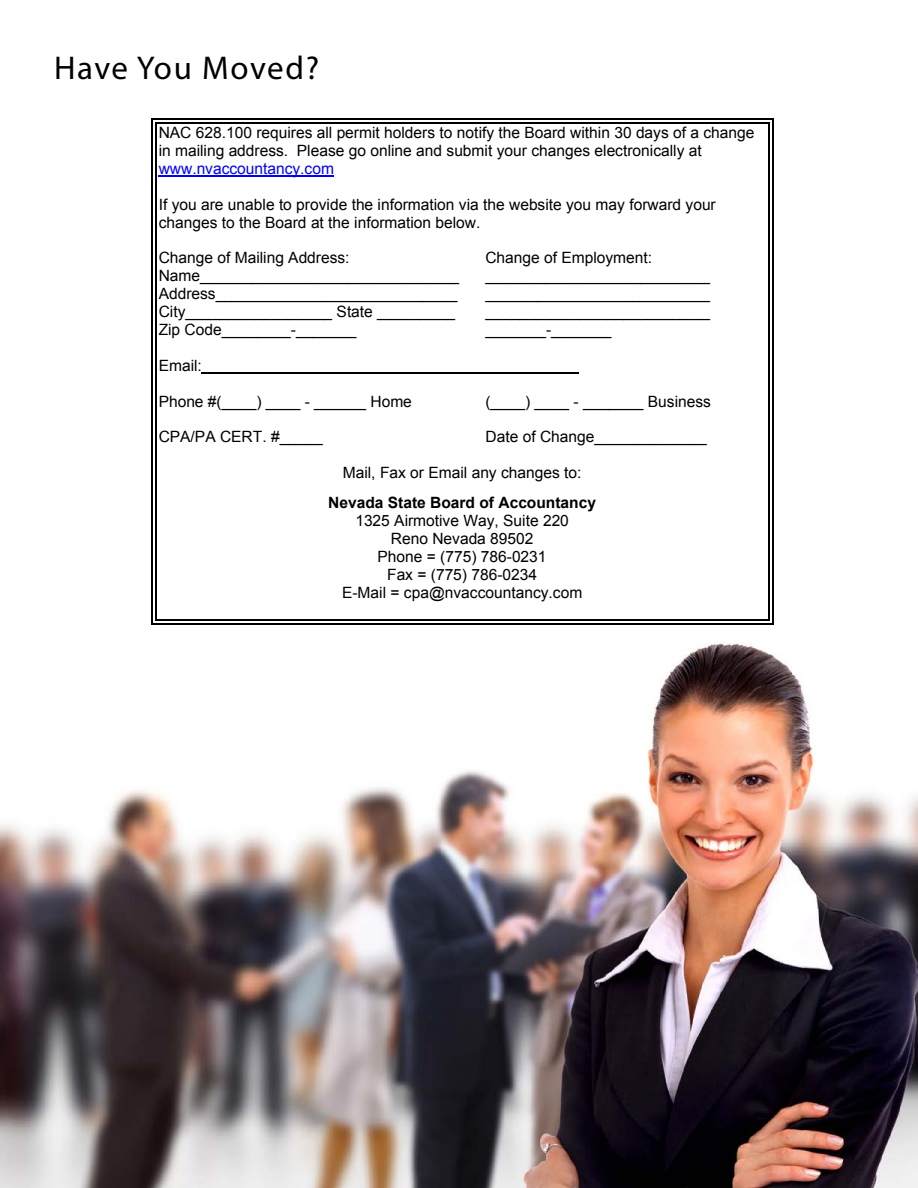
<style>
.page{position:relative;width:918px;height:1188px;background:#fff}
.page>*{position:absolute;margin:0;border:0;box-sizing:border-box;transform-origin:0 0}
.t1{font:33px "Myriad Pro";letter-spacing:.045em;color:#000}
.t2{font:15.6px/17.9px "Arial";color:#000}
.t3{font:700 15.6px "Arial";color:#000}
.t4{font:15.6px "Arial";color:#00f}
</style>
<div class="page">
<img style="left:0;top:594px;width:918px;height:594px">
<hr style="left:157px;top:118px;width:611px;height:2px;background:#000">
<hr style="left:157px;top:122px;width:611px;height:2px;background:#000">
<hr style="left:159px;top:176px;width:175px;height:1px;background:#00f">
<hr style="left:202px;top:372px;width:377px;height:2px;background:#000">
<hr style="left:157px;top:623px;width:611px;height:2px;background:#000">
<hr style="left:157px;top:619px;width:611px;height:2px;background:#000">
<svg style="left:151px;top:118px;width:6px;height:507px"></svg>
<svg style="left:768px;top:118px;width:5px;height:507px"></svg>
<h1 class="t1" style="left:54px;top:47px;width:267px">Have You Moved?</h1>
<p class="t2" style="left:159px;top:124px;width:597px">NAC 628.100 requires all permit holders to notify the Board within 30 days of a change in mailing address. Please go online and submit your changes electronically at</p>
<p class="t4" style="left:159px;top:158px;width:177px">www.nvaccountancy.com</p>
<p class="t2" style="left:159px;top:195px;width:559px">If you are unable to provide the information via the website you may forward your changes to the Board at the information below.</p>
<p class="t2" style="left:159px;top:249px;width:192px">Change of Mailing Address:</p>
<p class="t2" style="left:485px;top:249px;width:168px">Change of Employment:</p>
<p class="t2" style="left:159px;top:267px;width:302px">Name______________________________</p>
<p class="t2" style="left:486px;top:267px;width:226px">__________________________</p>
<p class="t2" style="left:159px;top:285px;width:300px">Address____________________________</p>
<p class="t2" style="left:485px;top:285px;width:226px">__________________________</p>
<p class="t2" style="left:159px;top:303px;width:298px">City_________________ State _________</p>
<p class="t2" style="left:485px;top:303px;width:226px">__________________________</p>
<p class="t2" style="left:159px;top:321px;width:199px">Zip Code________-_______</p>
<p class="t2" style="left:486px;top:321px;width:128px">_______-_______</p>
<p class="t2" style="left:159px;top:357px;width:45px">Email:</p>
<p class="t2" style="left:159px;top:392px;width:255px">Phone #(____) ____ - ______ Home</p>
<p class="t2" style="left:485px;top:392px;width:227px">(____) ____ - _______ Business</p>
<p class="t2" style="left:159px;top:428px;width:166px">CPA/PA CERT. #_____</p>
<p class="t2" style="left:486px;top:428px;width:223px">Date of Change_____________</p>
<p class="t2" style="left:343px;top:464px;width:240px">Mail, Fax or Email any changes to:</p>
<p class="t3" style="left:328px;top:493px;width:269px">Nevada State Board of Accountancy</p>
<p class="t2" style="left:342px;top:512px;width:242px;text-align:center">1325 Airmotive Way, Suite 220<br>Reno Nevada 89502<br>Phone = (775) 786-0231<br>Fax = (775) 786-0234<br>E-Mail = cpa@nvaccountancy.com</p>
</div>
